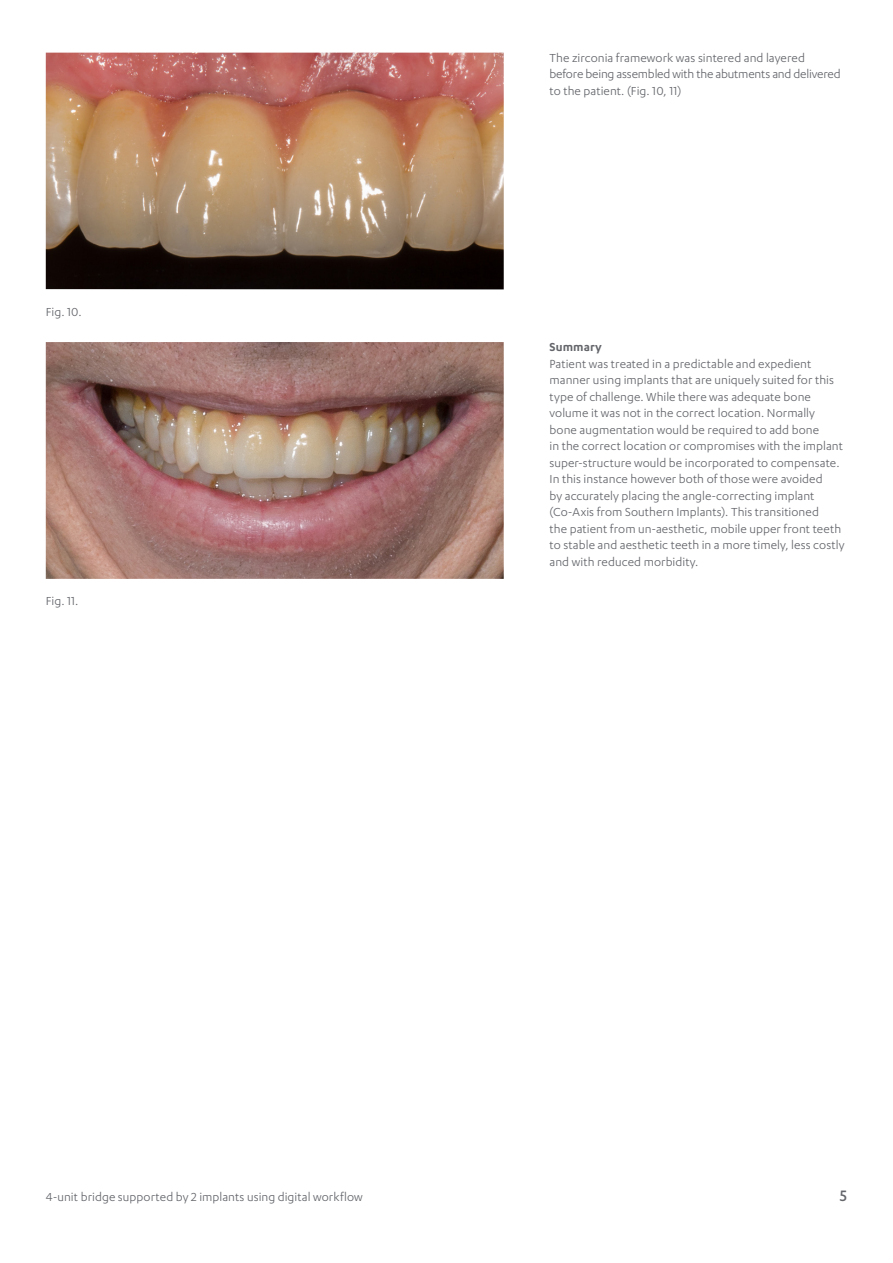
<style>
.page{position:relative;width:893px;height:1263px;background:#fff}
.page>*{position:absolute;margin:0;border:0;box-sizing:border-box;transform-origin:0 0}
.t1{font:500 17.55px "Karbon";color:#63656a}
.body{font:13.5px/16.5px "Karbon";letter-spacing:.005em;color:#63656a}
.Figure_number{font:13.5px "Karbon";color:#63656a}
.title_in_body{font:600 13.5px "Karbon";letter-spacing:.005em;color:#63656a}
</style>
<div class="page">
<img style="left:46px;top:53px;width:458px;height:236px">
<img style="left:46px;top:342px;width:458px;height:237px">
<p class="Figure_number" style="left:46px;top:304px;width:37px">Fig. 10.</p>
<p class="Figure_number" style="left:46px;top:594px;width:34px">Fig. 11.</p>
<p class="body" style="left:549px;top:49px;width:293px">The zirconia framework was sintered and layered before being assembled with the abutments and delivered to the patient. (Fig. 10, 11)</p>
<p class="title_in_body" style="left:549px;top:339px;width:54px">Summary</p>
<p class="body" style="left:549px;top:355px;width:296px">Patient was treated in a predictable and expedient manner using implants that are uniquely suited for this type of challenge. While there was adequate bone volume it was not in the correct location. Normally bone augmentation would be required to add bone<br>in the correct location or compromises with the implant super-structure would be incorporated to compensate.<br>In this instance however both of those were avoided<br>by accurately placing the angle-correcting implant (Co-Axis from Southern Implants). This transitioned<br>the patient from un-aesthetic, mobile upper front teeth to stable and aesthetic teeth in a more timely, less costly and with reduced morbidity.</p>
<p class="body" style="left:46px;top:1188px;width:318px">4-unit bridge supported by 2 implants using digital workflow</p>
<p class="t1" style="left:840px;top:1186px;width:9px">5</p>
</div>
